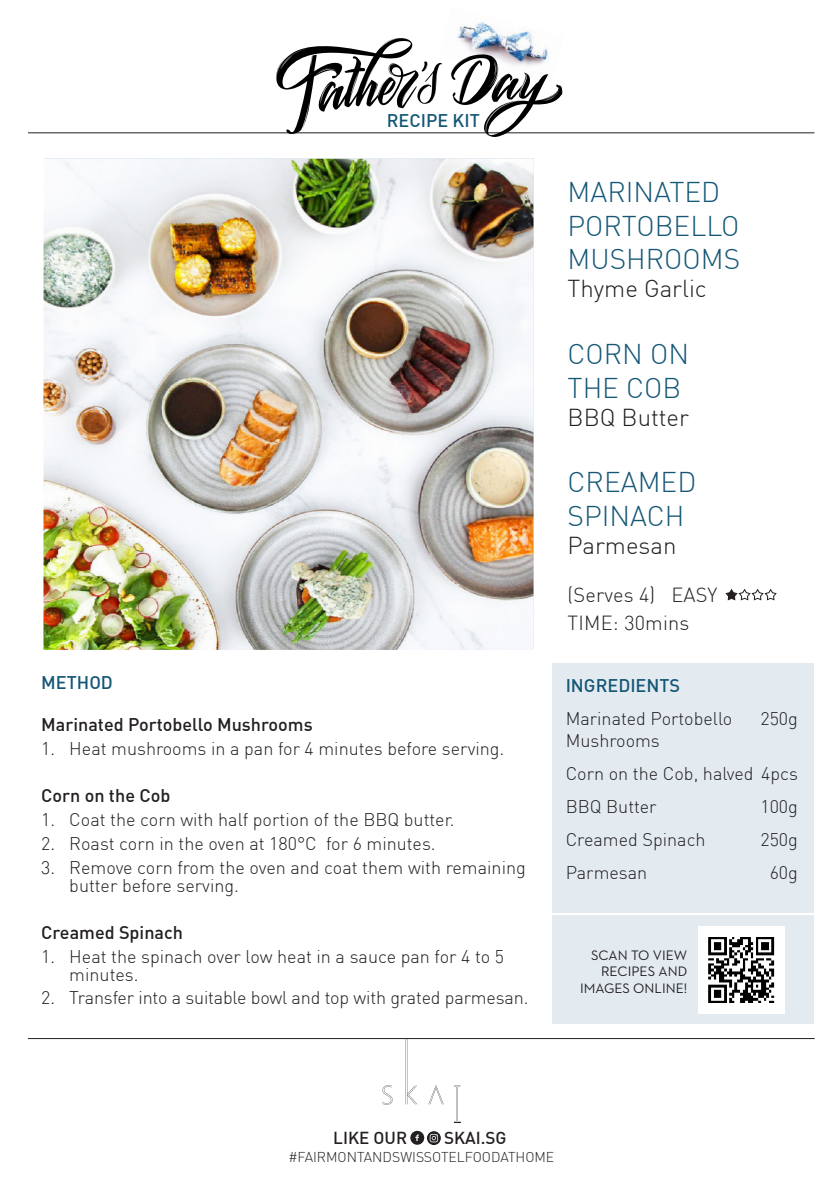
<style>
.page{position:relative;width:840px;height:1191px;background:#fff}
.page>*{position:absolute;margin:0;border:0;box-sizing:border-box;transform-origin:0 0}
.t1{font:300 28px/33.6px "DIN";color:#155776}
.t2{font:300 24px "DIN";color:#231f20}
.t3{font:300 20px "DIN";letter-spacing:.01em;color:#231f20}
.t4{font:300 18px/18px "DIN";color:#231f20}
.t5{font:500 18px "DIN";color:#231f20}
.t6{font:500 18px "DIN";color:#155776}
.t7{font:500 17px "DIN";color:#231f20}
.t8{font:14px/16.8px "Neutraface 2 Text";color:#231f20;text-align:right}
.t9{font:300 14px "DIN";color:#231f20}
</style>
<div class="page">
<div style="left:552px;top:663px;width:261px;height:361px;background:#e3ebf1"></div>
<img style="left:43px;top:159px;width:490px;height:491px">
<hr style="left:28px;top:132px;width:786px;height:1px;background:#231f20">
<hr style="left:28px;top:1038px;width:786px;height:1px;background:#231f20">
<hr style="left:551px;top:913px;width:262px;height:2px;background:#fff">
<svg style="left:725px;top:589px;width:51px;height:11px"></svg>
<img style="left:698px;top:927px;width:86px;height:86px">
<svg style="left:410px;top:1130px;width:30px;height:15px"></svg>
<svg style="left:382px;top:1085px;width:10px;height:19px"></svg>
<hr style="left:405px;top:1038px;width:1px;height:66px;background:#231f20">
<svg style="left:407px;top:1038px;width:10px;height:66px"></svg>
<svg style="left:428px;top:1085px;width:15px;height:19px"></svg>
<svg style="left:454px;top:1085px;width:6px;height:38px"></svg>
<svg style="left:451px;top:84px;width:111px;height:53px"></svg>
<svg style="left:276px;top:38px;width:166px;height:96px"></svg>
<img style="left:438px;top:22px;width:111px;height:62px">
<p class="t6" style="left:386px;top:109px;width:94px">RECIPE KIT</p>
<p class="t6" style="left:41px;top:671px;width:73px">METHOD</p>
<p class="t5" style="left:41px;top:713px;width:273px">Marinated Portobello Mushrooms</p>
<p class="t4" style="left:41px;top:739px;width:464px">1. Heat mushrooms in a pan for 4 minutes before serving.</p>
<p class="t5" style="left:41px;top:784px;width:130px">Corn on the Cob</p>
<p class="t4" style="left:41px;top:810px;width:414px">1. Coat the corn with half portion of the BBQ butter.</p>
<p class="t4" style="left:41px;top:834px;width:395px">2. Roast corn in the oven at 180°C for 6 minutes.</p>
<p class="t4" style="left:69px;top:858px;width:458px;text-indent:-28px">3. Remove corn from the oven and coat them with remaining butter before serving.</p>
<p class="t5" style="left:41px;top:921px;width:143px">Creamed Spinach</p>
<p class="t4" style="left:69px;top:947px;width:436px;text-indent:-28px">1. Heat the spinach over low heat in a sauce pan for 4 to 5 minutes.</p>
<p class="t4" style="left:41px;top:988px;width:488px">2. Transfer into a suitable bowl and top with grated parmesan.</p>
<p class="t1" style="left:567px;top:175px;width:174px">MARINATED<br>PORTOBELLO<br>MUSHROOMS</p>
<p class="t2" style="left:567px;top:274px;width:141px">Thyme Garlic</p>
<p class="t1" style="left:567px;top:337px;width:123px">CORN ON<br>THE COB</p>
<p class="t2" style="left:567px;top:402px;width:123px">BBQ Butter</p>
<p class="t1" style="left:567px;top:465px;width:130px">CREAMED<br>SPINACH</p>
<p class="t2" style="left:567px;top:530px;width:110px">Parmesan</p>
<p class="t3" style="left:567px;top:582px;width:151px">(Serves 4) EASY</p>
<p class="t3" style="left:567px;top:610px;width:123px">TIME: 30mins</p>
<p class="t6" style="left:565px;top:674px;width:116px">INGREDIENTS</p>
<p class="t4" style="left:565px;top:709px;width:168px">Marinated Portobello</p>
<p class="t4" style="left:760px;top:709px;width:39px">250g</p>
<p class="t4" style="left:565px;top:731px;width:96px">Mushrooms</p>
<p class="t4" style="left:565px;top:764px;width:234px">Corn on the Cob, halved 4pcs</p>
<p class="t4" style="left:565px;top:797px;width:92px">BBQ Butter</p>
<p class="t4" style="left:760px;top:797px;width:39px">100g</p>
<p class="t4" style="left:565px;top:830px;width:141px">Creamed Spinach</p>
<p class="t4" style="left:760px;top:830px;width:39px">250g</p>
<p class="t4" style="left:565px;top:863px;width:83px">Parmesan</p>
<p class="t4" style="left:769px;top:863px;width:30px">60g</p>
<p class="t8" style="left:579px;top:946px;width:109px">SCAN TO VIEW<br>RECIPES AND<br>IMAGES ONLINE!</p>
<p class="t7" style="left:333px;top:1127px;width:75px">LIKE OUR</p>
<p class="t7" style="left:444px;top:1127px;width:64px">SKAI.SG</p>
<p class="t9" style="left:288px;top:1148px;width:267px">#FAIRMONTANDSWISSOTELFOODATHOME</p>
</div>
